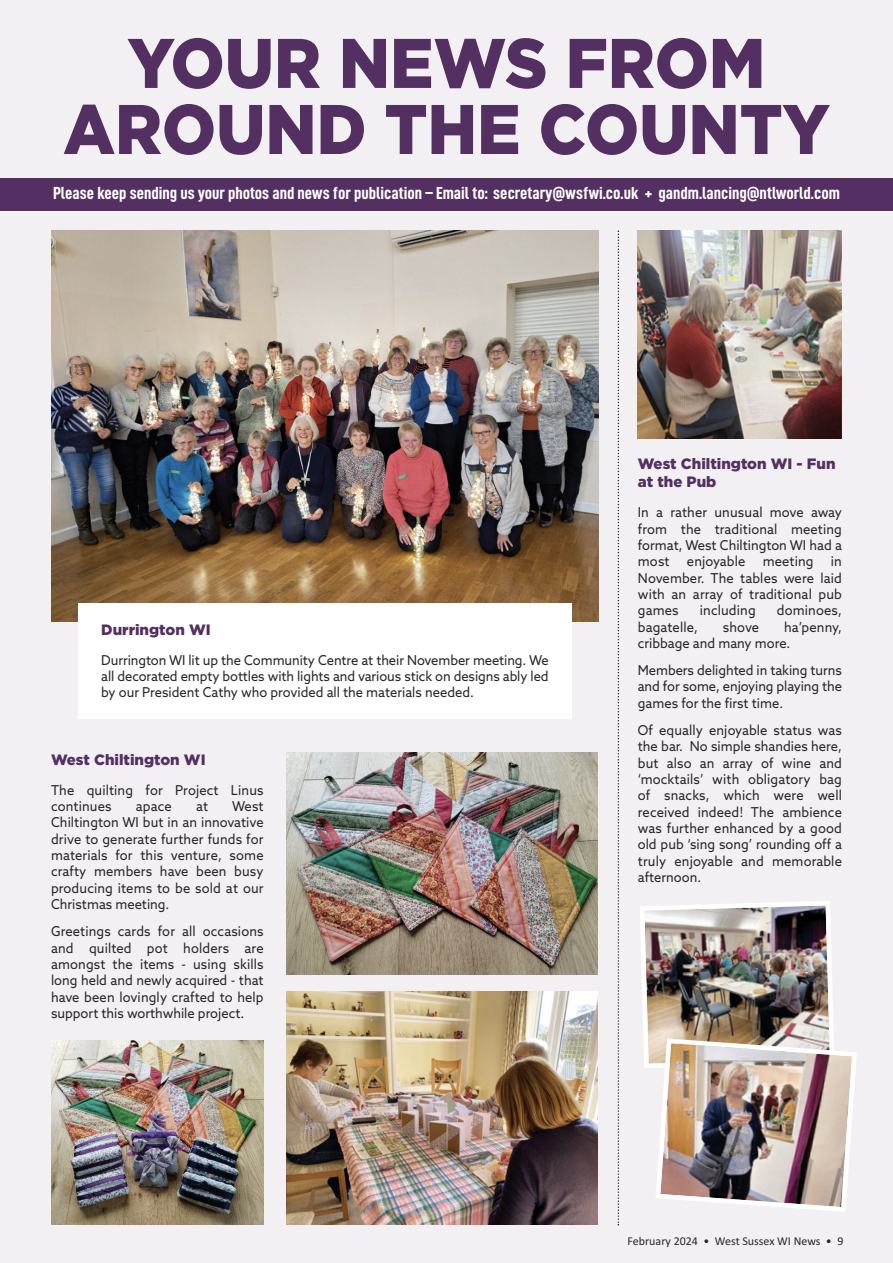
<style>
.page{position:relative;width:893px;height:1263px;background:#f3f0f4}
.page>*{position:absolute;margin:0;border:0;box-sizing:border-box;transform-origin:0 0}
.t1{font:900 70.05px/66px "Gotham";color:#532f62;text-align:center;scale:.93 1}
.t2{font:17.55px "D DIN Condensed Bold";color:#fff}
.t3{font:900 15px/18px "Gotham";color:#532f62}
.t4{font:13.65px/16.4px "Azo Sans";color:#272526;text-align:justify;scale:.95 1}
.t5{font:12px "Calibri";color:#272526}
</style>
<div class="page">
<div style="left:0;top:178px;width:893px;height:33px;background:#532f62"></div>
<svg style="left:618px;top:230px;width:1px;height:995px"></svg>
<img style="left:640px;top:901px;width:217px;height:311px">
<img style="left:638px;top:230px;width:204px;height:208px">
<img style="left:51px;top:230px;width:548px;height:392px">
<div style="left:78px;top:603px;width:494px;height:116px;background:#fff"></div>
<img style="left:51px;top:1040px;width:213px;height:185px">
<img style="left:287px;top:753px;width:311px;height:222px">
<img style="left:286px;top:992px;width:311px;height:233px">
<h1 class="t1" style="left:63px;top:36px;width:826px">YOUR NEWS FROM<br>AROUND THE COUNTY</h1>
<p class="t2" style="left:53px;top:187px;width:788px">Please keep sending us your photos and news for publication – Email to: secretary@wsfwi.co.uk + gandm.lancing@ntlworld.com</p>
<p class="t3" style="left:101px;top:622px;width:111px">Durrington WI</p>
<p class="t4" style="left:101px;top:653px;width:472px">Durrington WI lit up the Community Centre at their November meeting. We all decorated empty bottles with lights and various stick on designs ably led by our President Cathy who provided all the materials needed.</p>
<p class="t3" style="left:51px;top:752px;width:156px">West Chiltington WI</p>
<p class="t4" style="left:51px;top:783px;width:225px">The quilting for Project Linus continues</p>
<p class="t4" style="left:51px;top:799px;width:225px;text-indent:181px">West Chiltington WI but in an innovative drive to generate further funds for materials for this venture, some crafty members have been busy producing items to be sold at our Christmas meeting.</p>
<p class="t4" style="left:51px;top:924px;width:225px">Greetings cards for all occasions and quilted pot holders are amongst the items - using skills long held and newly acquired - that have been lovingly crafted to help support this worthwhile project.</p>
<p class="t4" style="left:136px;top:799px;width:39px">apace</p>
<p class="t4" style="left:196px;top:799px;width:14px">at</p>
<p class="t3" style="left:638px;top:456px;width:199px">West Chiltington WI - Fun at the Pub</p>
<p class="t4" style="left:638px;top:505px;width:216px">In a rather unusual move away from the traditional meeting format, West Chiltington WI had a most</p>
<p class="t4" style="left:687px;top:554px;width:63px">enjoyable</p>
<p class="t4" style="left:763px;top:554px;width:55px">meeting</p>
<p class="t4" style="left:638px;top:554px;width:216px;text-indent:193px">in November. The tables were laid with an array of traditional pub games</p>
<p class="t4" style="left:700px;top:603px;width:60px">including</p>
<p class="t4" style="left:777px;top:603px;width:70px">dominoes,</p>
<p class="t4" style="left:638px;top:620px;width:216px;text-indent:146px">ha’penny, cribbage and many more.</p>
<p class="t4" style="left:638px;top:663px;width:216px">Members delighted in taking turns and for some, enjoying playing the games for the first time.</p>
<p class="t4" style="left:638px;top:723px;width:216px">Of equally enjoyable status was the bar. No simple shandies here, but also an array of wine and ‘mocktails’ with obligatory bag of snacks, which were well received indeed! The ambience was further enhanced by a good old pub ‘sing song’ rounding off a truly enjoyable and memorable afternoon.</p>
<p class="t4" style="left:638px;top:620px;width:65px">bagatelle,</p>
<p class="t4" style="left:723px;top:620px;width:40px">shove</p>
<p class="t5" style="left:627px;top:1233px;width:217px">February 2024 • West Sussex WI News • 9</p>
</div>
